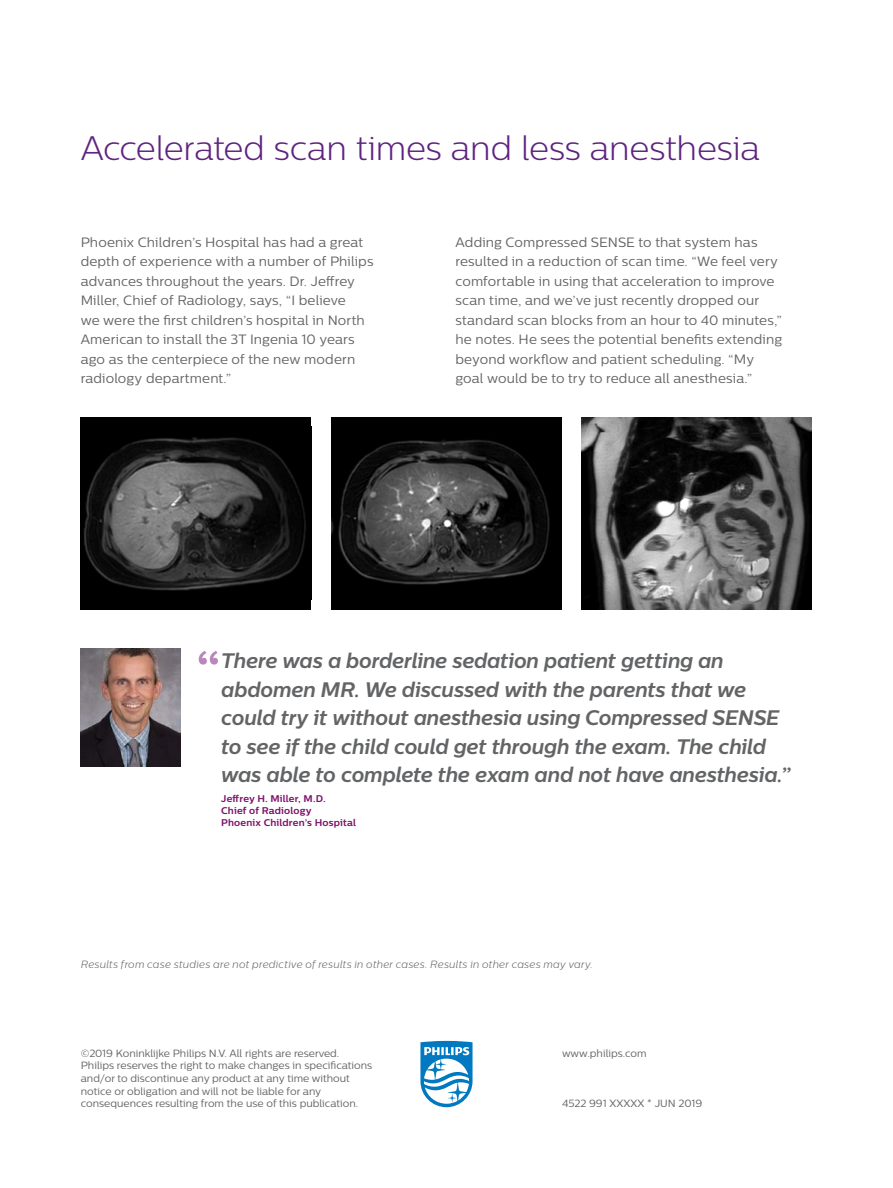
<style>
.page{position:relative;width:893px;height:1188px;background:#fff}
.page>*{position:absolute;margin:0;border:0;box-sizing:border-box;transform-origin:0 0}
.t1{font:700 54px "Centrale Sans";color:#b888bd}
.t2{font:300 33.75px "Centrale Sans";letter-spacing:-.005em;color:#5e2480}
.t3{font:italic 700 21px/28.5px "Centrale Sans";letter-spacing:-.01em;color:#636466}
.t4{font:13.5px/19.5px "Centrale Sans";letter-spacing:.01em;color:#636466}
.t5{font:10.5px/12.6px "Centrale Sans";color:#636466}
.t6{font:italic 300 10.5px "Centrale Sans";letter-spacing:.02em;color:#636466}
.t7{font:700 9.75px/12px "Centrale Sans";letter-spacing:.015em;color:#7e1069}
</style>
<div class="page">
<svg style="left:420px;top:1041px;width:52px;height:66px"></svg>
<img style="left:581px;top:417px;width:231px;height:192px">
<div style="left:331px;top:417px;width:231px;height:192px;background:#000"></div>
<img style="left:331px;top:440px;width:219px;height:145px">
<div style="left:81px;top:417px;width:230px;height:192px;background:#000"></div>
<img style="left:84px;top:437px;width:222px;height:154px">
<img style="left:81px;top:648px;width:99px;height:119px">
<h2 class="t2" style="left:81px;top:130px;width:681px">Accelerated scan times and less anesthesia</h2>
<p class="t4" style="left:81px;top:232px;width:294px">Phoenix Children’s Hospital has had a great depth of experience with a number of Philips advances throughout the years. Dr. Jeffrey Miller, Chief of Radiology, says, “I believe<br>we were the first children’s hospital in North American to install the 3T Ingenia 10 years ago as the centerpiece of the new modern radiology department.”</p>
<p class="t4" style="left:455px;top:232px;width:328px">Adding Compressed SENSE to that system has resulted in a reduction of scan time. “We feel very comfortable in using that acceleration to improve scan time, and we’ve just recently dropped our standard scan blocks from an hour to 40 minutes,” he notes. He sees the potential benefits extending beyond workflow and patient scheduling. “My goal would be to try to reduce all anesthesia.”</p>
<h1 class="t1" style="left:195px;top:637px;width:27px">“</h1>
<p class="t3" style="left:221px;top:646px;width:571px">There was a borderline sedation patient getting an abdomen MR. We discussed with the parents that we could try it without anesthesia using Compressed SENSE to see if the child could get through the exam. The child was able to complete the exam and not have anesthesia.”</p>
<p class="t7" style="left:221px;top:793px;width:136px">Jeffrey H. Miller, M.D.<br>Chief of Radiology<br>Phoenix Children’s Hospital</p>
<p class="t6" style="left:81px;top:958px;width:513px">Results from case studies are not predictive of results in other cases. Results in other cases may vary.</p>
<p class="t5" style="left:81px;top:1047px;width:293px">©2019 Koninklijke Philips N.V. All rights are reserved.<br>Philips reserves the right to make changes in specifications and/or to discontinue any product at any time without notice or obligation and will not be liable for any consequences resulting from the use of this publication.</p>
<p class="t5" style="left:562px;top:1047px;width:86px">www.philips.com</p>
<p class="t5" style="left:562px;top:1097px;width:142px">4522 991 XXXXX * JUN 2019</p>
</div>
